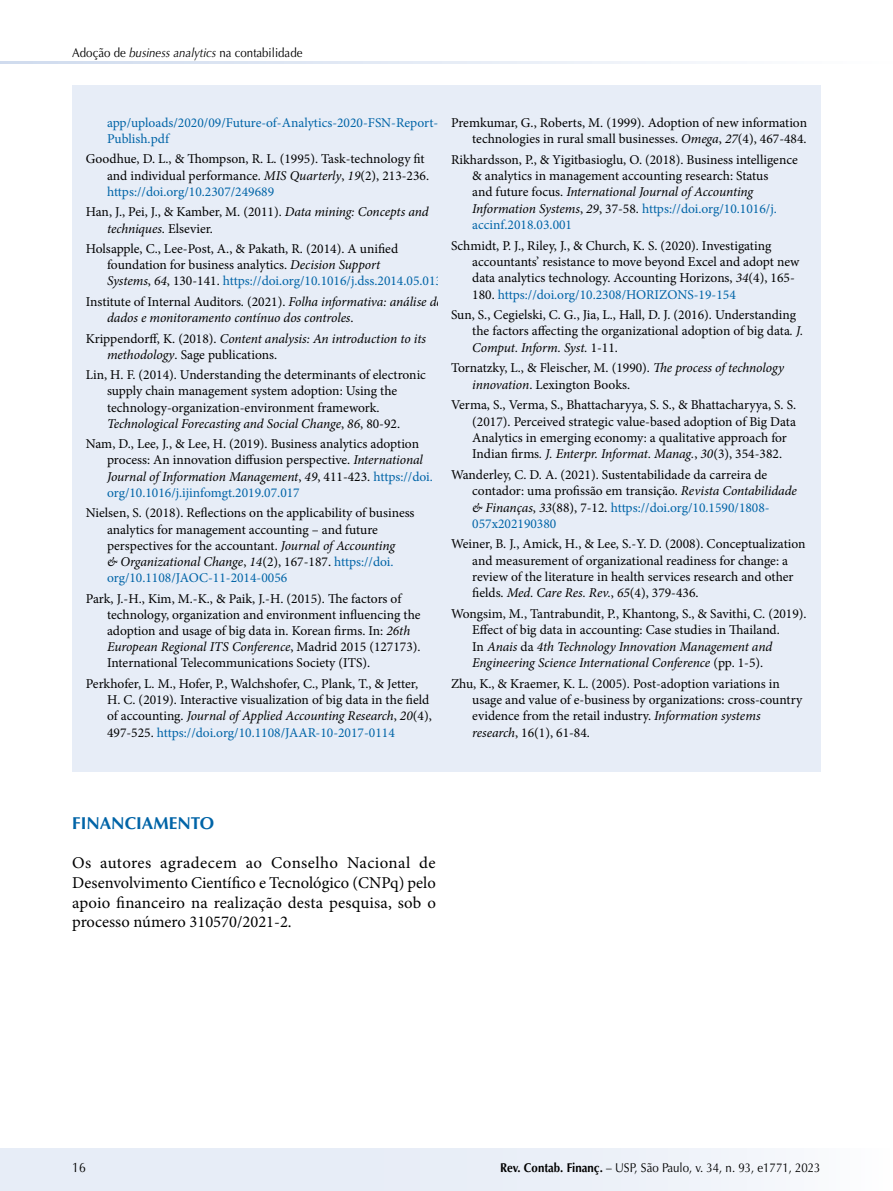
<style>
.page{position:relative;width:893px;height:1191px;background:#fff}
.page>*{position:absolute;margin:0;border:0;box-sizing:border-box;transform-origin:0 0}
.t1{font:700 17.25px "Optima LT Std";color:#0064a7}
.t2{font:16.5px/19.8px "Minion Pro";color:#000;text-align:justify}
.t3{font:13.5px/16.4px "Minion Pro";color:#000}
.t4{font:italic 13.5px/16.2px "Minion Pro";letter-spacing:-.01em;color:#000}
.t5{font:13.5px/16.2px "Minion Pro";color:#0064a7}
.t6{font:13.5px "Optima LT Std";color:#000;scale:.9 1}
.t7{font:12.75px "Optima LT Std";color:#000;scale:.9 1}
.s1{font-style:italic}
.s2{color:#0064a7}
.s3{font-style:normal}
.s4{font-weight:700}
</style>
<div class="page">
<div style="left:0;top:1148px;width:893px;height:43px;background:#e7edf7"></div>
<hr style="left:0;top:61px;width:893px;height:3px;background:#cfdbee">
<div style="left:73px;top:85px;width:382px;height:93px;background:#e7edf7"></div>
<div style="left:73px;top:175px;width:382px;height:93px;background:#e7edf7"></div>
<div style="left:73px;top:264px;width:382px;height:93px;background:#e7edf7"></div>
<div style="left:73px;top:338px;width:382px;height:125px;background:#e7edf7"></div>
<div style="left:73px;top:407px;width:382px;height:125px;background:#e7edf7"></div>
<div style="left:73px;top:476px;width:382px;height:141px;background:#e7edf7"></div>
<div style="left:73px;top:561px;width:382px;height:141px;background:#e7edf7"></div>
<div style="left:73px;top:646px;width:382px;height:125px;background:#e7edf7"></div>
<div style="left:438px;top:85px;width:382px;height:93px;background:#e7edf7"></div>
<div style="left:438px;top:122px;width:382px;height:142px;background:#e7edf7"></div>
<div style="left:438px;top:208px;width:382px;height:126px;background:#e7edf7"></div>
<div style="left:438px;top:331px;width:382px;height:93px;background:#e7edf7"></div>
<div style="left:438px;top:368px;width:382px;height:125px;background:#e7edf7"></div>
<div style="left:438px;top:437px;width:382px;height:126px;background:#e7edf7"></div>
<div style="left:438px;top:507px;width:382px;height:125px;background:#e7edf7"></div>
<div style="left:438px;top:577px;width:382px;height:125px;background:#e7edf7"></div>
<div style="left:438px;top:646px;width:382px;height:126px;background:#e7edf7"></div>
<p class="t7" style="left:72px;top:45px;width:257px">Adoção de <span class="s1">business analytics</span> na contabilidade</p>
<p class="t5" style="left:107px;top:114px;width:333px">app/uploads/2020/09/Future-of-Analytics-2020-FSN-Report-<br>Publish.pdf</p>
<p class="t3" style="left:107px;top:151px;width:324px;text-indent:-21px">Goodhue, D. L., &amp; Thompson, R. L. (1995). Task-technology fit and individual performance. <span class="s1">MIS Quarterly</span>, <span class="s1">19</span>(2), 213-236. <span class="s2">https://doi.org/10.2307/249689</span></p>
<p class="t3" style="left:107px;top:204px;width:323px;text-indent:-21px">Han, J., Pei, J., &amp; Kamber, M. (2011). <span class="s1">Data mining: Concepts and techniques</span>. Elsevier.</p>
<p class="t3" style="left:107px;top:241px;width:336px;text-indent:-21px">Holsapple, C., Lee-Post, A., &amp; Pakath, R. (2014). A unified foundation for business analytics. <span class="s1">Decision Support<br>Systems</span>, <span class="s1">64</span>, 130-141. <span class="s2">https://doi.org/10.1016/j.dss.2014.05.013</span></p>
<p class="t4" style="left:107px;top:293px;width:336px;text-indent:-21px"><span class="s3">Institute of Internal Auditors. (2021).</span> Folha informativa: análise de dados e monitoramento contínuo dos controles<span class="s3">.</span></p>
<p class="t4" style="left:107px;top:330px;width:321px;text-indent:-21px"><span class="s3">Krippendorff, K. (2018).</span> Content analysis: An introduction to its methodology<span class="s3">. Sage publications.</span></p>
<p class="t3" style="left:107px;top:367px;width:320px;text-indent:-21px">Lin, H. F. (2014). Understanding the determinants of electronic supply chain management system adoption: Using the technology-organization-environment framework.<br><span class="s1">Technological Forecasting and Social Change</span>, <span class="s1">86</span>, 80-92.</p>
<p class="t3" style="left:107px;top:436px;width:327px;text-indent:-21px">Nam, D., Lee, J., &amp; Lee, H. (2019). Business analytics adoption process: An innovation diffusion perspective. <span class="s1">International Journal of Information Management</span>, <span class="s1">49</span>, 411-423. <span class="s2">https://doi. org/10.1016/j.ijinfomgt.2019.07.017</span></p>
<p class="t3" style="left:107px;top:505px;width:309px;text-indent:-21px">Nielsen, S. (2018). Reflections on the applicability of business analytics for management accounting – and future perspectives for the accountant. <span class="s1">Journal of Accounting<br>&amp; Organizational Change</span>, <span class="s1">14</span>(2), 167-187. <span class="s2">https://doi. org/10.1108/JAOC-11-2014-0056</span></p>
<p class="t3" style="left:107px;top:590px;width:315px;text-indent:-21px">Park, J.-H., Kim, M.-K., &amp; Paik, J.-H. (2015). The factors of technology, organization and environment influencing the adoption and usage of big data in. Korean firms. In: <span class="s1">26th European Regional ITS Conference</span>, Madrid 2015 (127173).<br>International Telecommunications Society (ITS).</p>
<p class="t3" style="left:107px;top:675px;width:326px;text-indent:-21px">Perkhofer, L. M., Hofer, P., Walchshofer, C., Plank, T., &amp; Jetter, H. C. (2019). Interactive visualization of big data in the field of accounting. <span class="s1">Journal of Applied Accounting Research</span>, <span class="s1">20</span>(4), 497-525. <span class="s2">https://doi.org/10.1108/JAAR-10-2017-0114</span></p>
<p class="t3" style="left:451px;top:114px;width:358px;text-align:right">Premkumar, G., Roberts, M. (1999). Adoption of new information technologies in rural small businesses. <span class="s1">Omega</span>, <span class="s1">27</span>(4), 467-484.</p>
<p class="t3" style="left:472px;top:151px;width:327px;text-indent:-21px">Rikhardsson, P., &amp; Yigitbasioglu, O. (2018). Business intelligence &amp; analytics in management accounting research: Status<br>and future focus. <span class="s1">International Journal of Accounting Information Systems</span>, <span class="s1">29</span>, 37-58. <span class="s2">https://doi.org/10.1016/j. accinf.2018.03.001</span></p>
<p class="t3" style="left:472px;top:237px;width:329px;text-indent:-21px">Schmidt, P. J., Riley, J., &amp; Church, K. S. (2020). Investigating accountants’ resistance to move beyond Excel and adopt new data analytics technology. Accounting Horizons, <span class="s1">34</span>(4), 165- 180. <span class="s2">https://doi.org/10.2308/HORIZONS-19-154</span></p>
<p class="t3" style="left:472px;top:307px;width:332px;text-indent:-21px">Sun, S., Cegielski, C. G., Jia, L., Hall, D. J. (2016). Understanding the factors affecting the organizational adoption of big data<span class="s1">. J.<br>Comput. Inform. Syst.</span> 1-11.</p>
<p class="t3" style="left:472px;top:360px;width:313px;text-indent:-21px">Tornatzky, L., &amp; Fleischer, M. (1990). <span class="s1">The process of technology innovation</span>. Lexington Books.</p>
<p class="t3" style="left:472px;top:397px;width:325px;text-indent:-21px">Verma, S., Verma, S., Bhattacharyya, S. S., &amp; Bhattacharyya, S. S. (2017). Perceived strategic value-based adoption of Big Data Analytics in emerging economy: a qualitative approach for Indian firms<span class="s1">. J. Enterpr. Informat. Manag.</span>, <span class="s1">30</span>(3), 354-382.</p>
<p class="t3" style="left:472px;top:466px;width:326px;text-indent:-21px">Wanderley, C. D. A. (2021). Sustentabilidade da carreira de contador: uma profissão em transição. <span class="s1">Revista Contabilidade &amp; Finanças</span>, <span class="s1">33</span>(88), 7-12. <span class="s2">https://doi.org/10.1590/1808- 057x202190380</span></p>
<p class="t3" style="left:472px;top:536px;width:335px;text-indent:-21px">Weiner, B. J., Amick, H., &amp; Lee, S.-Y. D. (2008). Conceptualization and measurement of organizational readiness for change: a review of the literature in health services research and other fields. <span class="s1">Med. Care Res. Rev.</span>, <span class="s1">65</span>(4), 379-436.</p>
<p class="t3" style="left:472px;top:605px;width:336px;text-indent:-21px">Wongsim, M., Tantrabundit, P., Khantong, S., &amp; Savithi, C. (2019).<br>Effect of big data in accounting: Case studies in Thailand.<br>In <span class="s1">Anais</span> da <span class="s1">4th Technology Innovation Management and Engineering Science International Conference</span> (pp. 1-5).</p>
<p class="t3" style="left:472px;top:675px;width:332px;text-indent:-21px">Zhu, K., &amp; Kraemer, K. L. (2005). Post-adoption variations in usage and value of e-business by organizations: cross-country evidence from the retail industry. <span class="s1">Information systems research</span>, 16(1), 61-84.</p>
<p class="t1" style="left:72px;top:813px;width:143px">FINANCIAMENTO</p>
<p class="t2" style="left:72px;top:853px;width:365px">Os autores agradecem ao Conselho Nacional de Desenvolvimento Científico e Tecnológico (CNPq) pelo apoio financeiro na realização desta pesquisa, sob o processo número 310570/2021-2.</p>
<p class="t6" style="left:72px;top:1160px;width:17px">16</p>
<p class="t7" style="left:500px;top:1160px;width:358px"><span class="s4">Rev. Contab. Finanç.</span> – USP, São Paulo, v. 34, n. 93, e1771, 2023</p>
</div>
